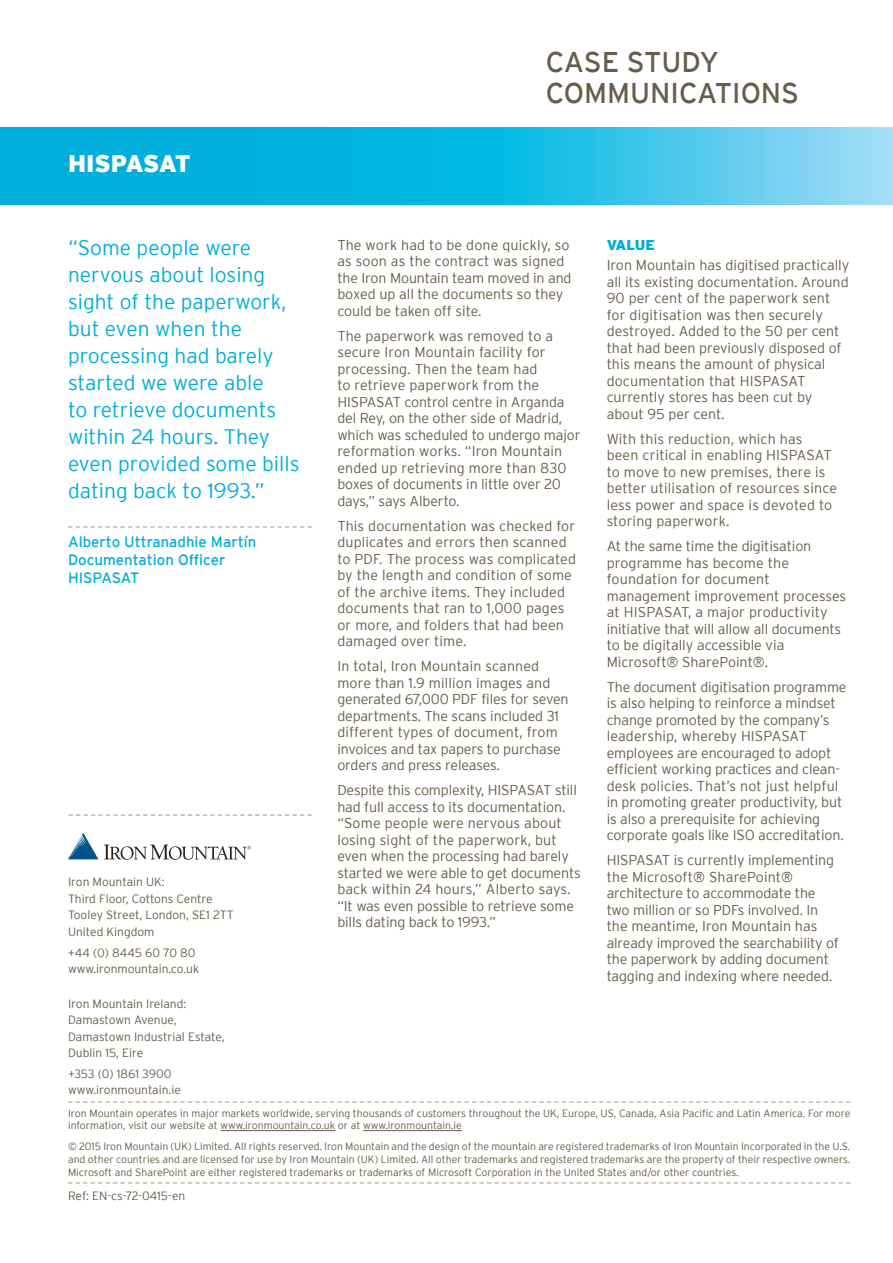
<style>
.page{position:relative;width:893px;height:1263px;background:#fff}
.page>*{position:absolute;margin:0;border:0;box-sizing:border-box;transform-origin:0 0}
.Case_Study{font:28.5px "Interstate";color:#685d49}
.Client_Name_header{font:900 24px "Interstate";letter-spacing:-.025em;color:#fff}
.t1{font:300 21px/27px "Interstate";color:#00aedc}
.Attribution{font:15px "Interstate";color:#00aedc}
.Body_Text{font:300 14.25px/16.5px "Interstate";letter-spacing:-.01em;color:#685d49}
.Body_Text-2{font:300 14.25px/16.5px "Interstate";letter-spacing:.01em;color:#685d49}
.Body_Subhead{font:900 14.25px "Interstate";letter-spacing:-.02em;color:#00aedc}
.Address_style{font:300 12px "Interstate";color:#685d49}
.Copyright_block{font:300 10.5px/12.6px "Interstate";color:#685d49}
</style>
<div class="page">
<svg style="left:0;top:128px;width:893px;height:76px"></svg>
<svg style="left:68px;top:526px;width:244px;height:2px"></svg>
<svg style="left:68px;top:814px;width:244px;height:2px"></svg>
<svg style="left:68px;top:1182px;width:782px;height:2px"></svg>
<svg style="left:68px;top:1101px;width:782px;height:2px"></svg>
<svg style="left:104px;top:844px;width:147px;height:16px"></svg>
<svg style="left:68px;top:833px;width:30px;height:26px"></svg>
<hr style="left:220px;top:1130px;width:115px;height:1px;background:#685d49">
<hr style="left:363px;top:1130px;width:99px;height:1px;background:#685d49">
<p class="Client_Name_header" style="left:68px;top:150px;width:124px">HISPASAT</p>
<p class="t1" style="left:68px;top:234px;width:233px">“Some people were nervous about losing sight of the paperwork, but even when the processing had barely started we were able<br>to retrieve documents within 24 hours. They even provided some bills dating back to 1993.”</p>
<p class="Attribution" style="left:68px;top:533px;width:190px">Alberto Uttranadhie Martín</p>
<p class="Attribution" style="left:68px;top:551px;width:159px">Documentation Officer</p>
<p class="Attribution" style="left:68px;top:569px;width:73px">HISPASAT</p>
<p class="Address_style" style="left:68px;top:875px;width:98px">Iron Mountain UK:</p>
<p class="Address_style" style="left:68px;top:892px;width:146px">Third Floor, Cottons Centre</p>
<p class="Address_style" style="left:68px;top:908px;width:167px">Tooley Street, London, SE1 2TT</p>
<p class="Address_style" style="left:68px;top:925px;width:88px">United Kingdom</p>
<p class="Address_style" style="left:68px;top:945px;width:129px">+44 (0) 8445 60 70 80</p>
<p class="Address_style" style="left:68px;top:962px;width:133px">www.ironmountain.co.uk</p>
<p class="Address_style" style="left:68px;top:996px;width:120px">Iron Mountain Ireland:</p>
<p class="Address_style" style="left:68px;top:1013px;width:110px">Damastown Avenue,</p>
<p class="Address_style" style="left:68px;top:1029px;width:158px">Damastown Industrial Estate,</p>
<p class="Address_style" style="left:68px;top:1046px;width:77px">Dublin 15, Eire</p>
<p class="Address_style" style="left:68px;top:1067px;width:105px">+353 (0) 1861 3900</p>
<p class="Address_style" style="left:68px;top:1083px;width:114px">www.ironmountain.ie</p>
<p class="Case_Study" style="left:546px;top:46px;width:175px">CASE STUDY</p>
<p class="Case_Study" style="left:546px;top:77px;width:255px">COMMUNICATIONS</p>
<p class="Body_Text" style="left:337px;top:236px;width:236px">The work had to be done quickly, so as soon as the contract was signed the Iron Mountain team moved in and boxed up all the documents so they could be taken off site.</p>
<p class="Body_Text" style="left:337px;top:327px;width:245px">The paperwork was removed to a secure Iron Mountain facility for processing. Then the team had<br>to retrieve paperwork from the<br>HISPASAT control centre in Arganda del Rey, on the other side of Madrid, which was scheduled to undergo major reformation works. “Iron Mountain ended up retrieving more than 830 boxes of documents in little over 20 days,” says Alberto.</p>
<p class="Body_Text-2" style="left:337px;top:517px;width:240px">This documentation was checked for duplicates and errors then scanned to PDF. The process was complicated by the length and condition of some of the archive items. They included documents that ran to 1,000 pages or more, and folders that had been damaged over time.</p>
<p class="Body_Text" style="left:337px;top:658px;width:233px">In total, Iron Mountain scanned more than 1.9 million images and generated 67,000 PDF files for seven departments. The scans included 31 different types of document, from invoices and tax papers to purchase orders and press releases.</p>
<p class="Body_Text" style="left:337px;top:782px;width:245px">Despite this complexity, HISPASAT still had full access to its documentation. “Some people were nervous about losing sight of the paperwork, but even when the processing had barely started we were able to get documents back within 24 hours,” Alberto says. “It was even possible to retrieve some bills dating back to 1993.”</p>
<p class="Body_Subhead" style="left:607px;top:236px;width:50px">VALUE</p>
<p class="Body_Text" style="left:607px;top:257px;width:244px">Iron Mountain has digitised practically all its existing documentation. Around 90 per cent of the paperwork sent for digitisation was then securely destroyed. Added to the 50 per cent that had been previously disposed of this means the amount of physical documentation that HISPASAT currently stores has been cut by about 95 per cent.</p>
<p class="Body_Text-2" style="left:607px;top:430px;width:232px">With this reduction, which has been critical in enabling HISPASAT to move to new premises, there is better utilisation of resources since less power and space is devoted to storing paperwork.</p>
<p class="Body_Text" style="left:607px;top:538px;width:241px">At the same time the digitisation programme has become the foundation for document management improvement processes at HISPASAT, a major productivity initiative that will allow all documents to be digitally accessible via<br>Microsoft® SharePoint®.</p>
<p class="Body_Text" style="left:607px;top:678px;width:241px">The document digitisation programme is also helping to reinforce a mindset change promoted by the company’s leadership, whereby HISPASAT employees are encouraged to adopt efficient working practices and clean&shy;desk policies. That’s not just helpful in promoting greater productivity, but is also a prerequisite for achieving corporate goals like ISO accreditation.</p>
<p class="Body_Text" style="left:607px;top:852px;width:234px">HISPASAT is currently implementing the Microsoft® SharePoint® architecture to accommodate the two million or so PDFs involved. In the meantime, Iron Mountain has already improved the searchability of the paperwork by adding document tagging and indexing where needed.</p>
<p class="Copyright_block" style="left:68px;top:1106px;width:784px">Iron Mountain operates in major markets worldwide, serving thousands of customers throughout the UK, Europe, US, Canada, Asia Pacific and Latin America. For more information, visit our website at www.ironmountain.co.uk or at www.ironmountain.ie</p>
<p class="Copyright_block" style="left:68px;top:1140px;width:784px;text-align:justify">© 2015 Iron Mountain (UK) Limited. All rights reserved. Iron Mountain and the design of the mountain are registered trademarks of Iron Mountain Incorporated in the U.S. and other countries and are licensed for use by Iron Mountain (UK) Limited. All other trademarks and registered trademarks are the property of their respective owners.<br>Microsoft and SharePoint are either registered trademarks or trademarks of Microsoft Corporation in the United States and/or other countries.</p>
<p class="Address_style" style="left:68px;top:1189px;width:119px">Ref: EN-cs-72-0415-en</p>
</div>
